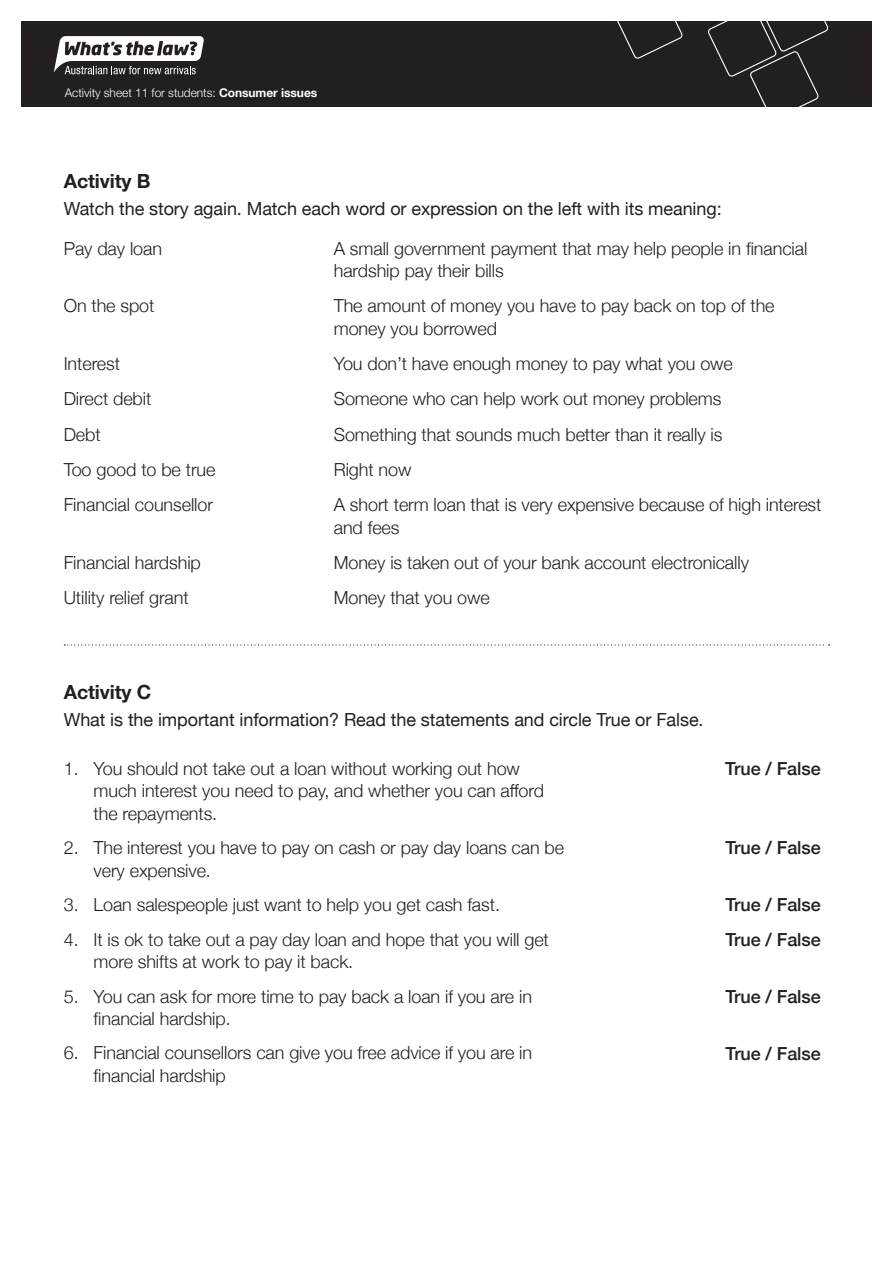
<style>
.page{position:relative;width:893px;height:1263px;background:#fff}
.page>*{position:absolute;margin:0;border:0;box-sizing:border-box;transform-origin:0 0}
.t1{font:700 19.5px "Helvetica Neue";letter-spacing:-.005em;color:#231f20}
.t2{font:300 18px/22.5px "Helvetica Neue";letter-spacing:-.005em;color:#231f20}
.t3{font:18px "Helvetica Neue";letter-spacing:-.005em;color:#231f20}
.t4{font:500 18px "Helvetica Neue";letter-spacing:-.005em;color:#231f20}
.t5{font:300 12px "Helvetica Neue";letter-spacing:-.005em;color:#fff}
.s1{font-weight:700}
</style>
<div class="page">
<div style="left:21px;top:21px;width:851px;height:85px;background:#231f20"></div>
<svg style="left:617px;top:21px;width:211px;height:85px"></svg>
<svg style="left:54px;top:36px;width:150px;height:38px"></svg>
<svg style="left:64px;top:644px;width:766px;height:1px"></svg>
<p class="t5" style="left:65px;top:83px;width:254px">Activity sheet 11 for students: <span class="s1">Consumer issues</span></p>
<p class="t1" style="left:64px;top:166px;width:88px">Activity B</p>
<p class="t3" style="left:64px;top:196px;width:659px">Watch the story again. Match each word or expression on the left with its meaning:</p>
<p class="t2" style="left:64px;top:236px;width:100px">Pay day loan</p>
<p class="t2" style="left:334px;top:236px;width:475px">A small government payment that may help people in financial hardship pay their bills</p>
<p class="t2" style="left:64px;top:293px;width:92px">On the spot</p>
<p class="t2" style="left:334px;top:293px;width:442px">The amount of money you have to pay back on top of the money you borrowed</p>
<p class="t2" style="left:64px;top:351px;width:58px">Interest</p>
<p class="t2" style="left:334px;top:351px;width:401px">You don’t have enough money to pay what you owe</p>
<p class="t2" style="left:64px;top:386px;width:89px">Direct debit</p>
<p class="t2" style="left:334px;top:386px;width:389px">Someone who can help work out money problems</p>
<p class="t2" style="left:64px;top:422px;width:39px">Debt</p>
<p class="t2" style="left:334px;top:422px;width:390px">Something that sounds much better than it really is</p>
<p class="t2" style="left:64px;top:457px;width:153px">Too good to be true</p>
<p class="t2" style="left:334px;top:457px;width:79px">Right now</p>
<p class="t2" style="left:64px;top:492px;width:151px">Financial counsellor</p>
<p class="t2" style="left:334px;top:492px;width:489px">A short term loan that is very expensive because of high interest and fees</p>
<p class="t2" style="left:64px;top:550px;width:139px">Financial hardship</p>
<p class="t2" style="left:334px;top:550px;width:417px">Money is taken out of your bank account electronically</p>
<p class="t2" style="left:64px;top:585px;width:126px">Utility relief grant</p>
<p class="t2" style="left:334px;top:585px;width:157px">Money that you owe</p>
<p class="t1" style="left:64px;top:677px;width:89px">Activity C</p>
<p class="t3" style="left:64px;top:706px;width:641px">What is the important information? Read the statements and circle True or False.</p>
<p class="t2" style="left:94px;top:756px;width:452px;text-indent:-30px">1. You should not take out a loan without working out how much interest you need to pay, and whether you can afford the repayments.</p>
<p class="t4" style="left:725px;top:754px;width:97px">True / False</p>
<p class="t2" style="left:94px;top:835px;width:472px;text-indent:-30px">2. The interest you have to pay on cash or pay day loans can be very expensive.</p>
<p class="t4" style="left:725px;top:833px;width:97px">True / False</p>
<p class="t2" style="left:64px;top:892px;width:438px">3. Loan salespeople just want to help you get cash fast.</p>
<p class="t4" style="left:725px;top:890px;width:97px">True / False</p>
<p class="t2" style="left:94px;top:926px;width:457px;text-indent:-30px">4. It is ok to take out a pay day loan and hope that you will get more shifts at work to pay it back.</p>
<p class="t4" style="left:725px;top:925px;width:97px">True / False</p>
<p class="t2" style="left:94px;top:983px;width:440px;text-indent:-30px">5. You can ask for more time to pay back a loan if you are in financial hardship.</p>
<p class="t4" style="left:725px;top:982px;width:97px">True / False</p>
<p class="t2" style="left:94px;top:1040px;width:440px;text-indent:-30px">6. Financial counsellors can give you free advice if you are in financial hardship</p>
<p class="t4" style="left:725px;top:1039px;width:97px">True / False</p>
</div>
